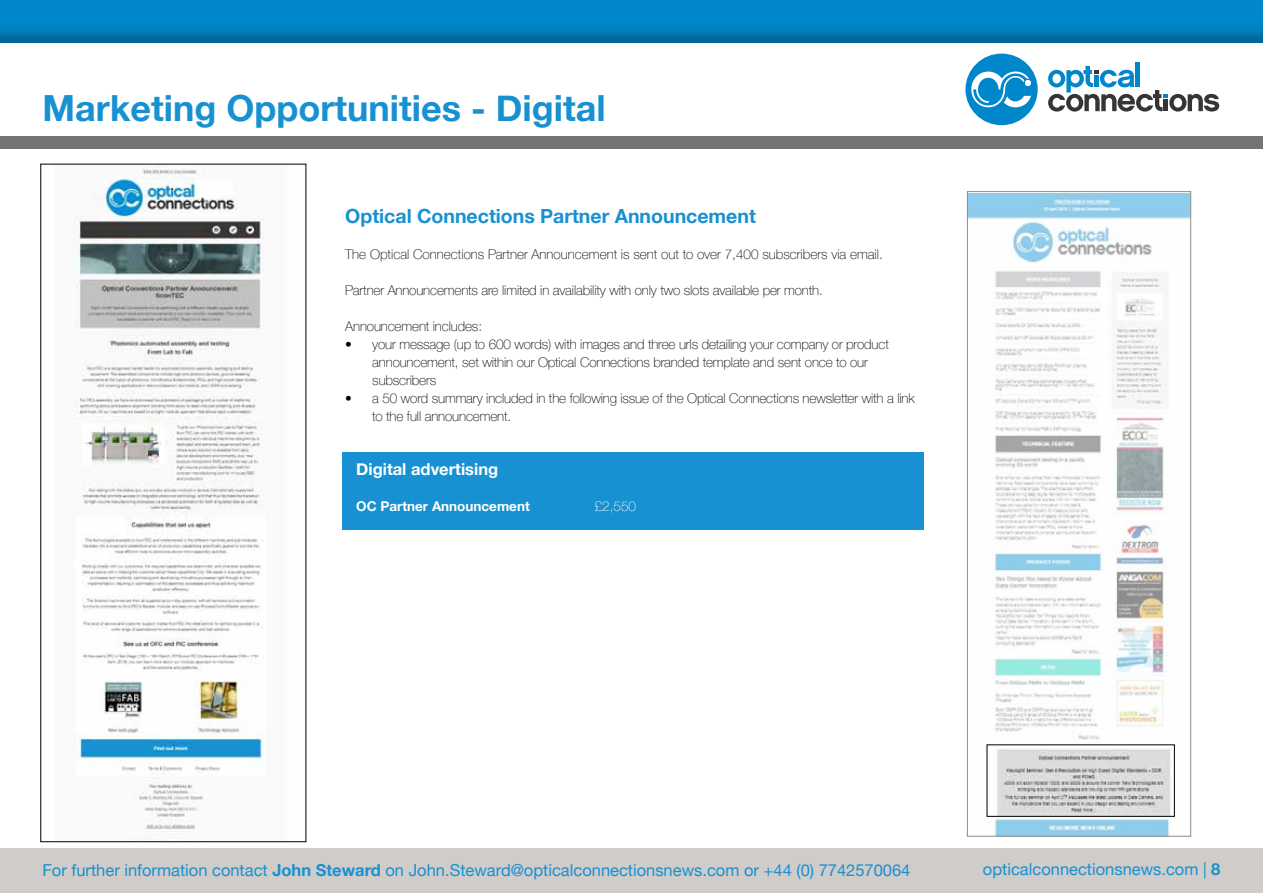
<style>
.page{position:relative;width:1263px;height:893px;background:#fff}
.page>*{position:absolute;margin:0;border:0;box-sizing:border-box;transform-origin:0 0}
.t1{font:700 36px "Helvetica Neue";color:#1791d1}
.t2{font:700 19.5px "Helvetica Neue";color:#1791d1}
.t3{font:16.5px "Helvetica Neue";color:#1791d1}
.t4{font:700 16.5px "Helvetica Neue";color:#fff}
.t5{font:100 13.5px/18px "Helvetica Neue";letter-spacing:-.01em;color:#000}
.t6{font:700 13.5px "Helvetica Neue";color:#fff}
.t7{font:100 13.5px "Helvetica Neue";color:#fff}
.s1{font-weight:700}
</style>
<div class="page">
<div style="left:0;top:848px;width:1263px;height:45px;background:#d0ccca"></div>
<svg style="left:0;top:0;width:1263px;height:43px;background:#007ebf"></svg>
<div style="left:965px;top:54px;width:73px;height:71px;background:#0086cb;border-radius:50%"></div>
<svg style="left:971px;top:72px;width:60px;height:35px"></svg>
<div style="left:1135px;top:63px;width:5px;height:24px;background:#0086cb"></div>
<svg style="left:1048px;top:66px;width:171px;height:46px"></svg>
<div style="left:0;top:136px;width:1263px;height:13px;background:#747474"></div>
<div style="left:341px;top:452px;width:582px;height:77px;background:#1791d1"></div>
<img style="left:73px;top:166px;width:191px;height:674px">
<img style="left:969px;top:193px;width:220px;height:641px">
<img style="left:989px;top:747px;width:183px;height:68px">
<div style="left:987px;top:745px;width:187px;height:72px;border:1px solid #000"></div>
<h1 class="t1" style="left:43px;top:80px;width:565px">Marketing Opportunities - Digital</h1>
<h2 class="t2" style="left:345px;top:200px;width:412px">Optical Connections Partner Announcement</h2>
<p class="t5" style="left:345px;top:244px;width:539px">The Optical Connections Partner Announcement is sent out to over 7,400 subscribers via email.</p>
<p class="t5" style="left:345px;top:280px;width:479px">Partner Announcements are limited in availability with only two slots available per month.</p>
<p class="t5" style="left:345px;top:316px;width:138px">Announcement includes:</p>
<p class="t5" style="left:372px;top:334px;width:518px;text-indent:-27px">• your message (up to 600 words) with images and three urls detailing your company or product announcement, set within our Optical Connections branded template and sent once to our subscribers</p>
<p class="t5" style="left:372px;top:388px;width:544px;text-indent:-27px">• a 50 word summary included in the following issue of the Optical Connections newsletter with a link to the full announcement.</p>
<p class="t4" style="left:356px;top:456px;width:144px">Digital advertising</p>
<p class="t6" style="left:356px;top:495px;width:175px">OC Partner Announcement</p>
<p class="t7" style="left:595px;top:495px;width:43px">£2,550</p>
<p class="t3" style="left:43px;top:858px;width:869px">For further information contact <span class="s1">John Steward</span> on John.Steward@opticalconnectionsnews.com or +44 (0) 7742570064</p>
<p class="t3" style="left:983px;top:857px;width:239px">opticalconnectionsnews.com | <span class="s1">8</span></p>
</div>
